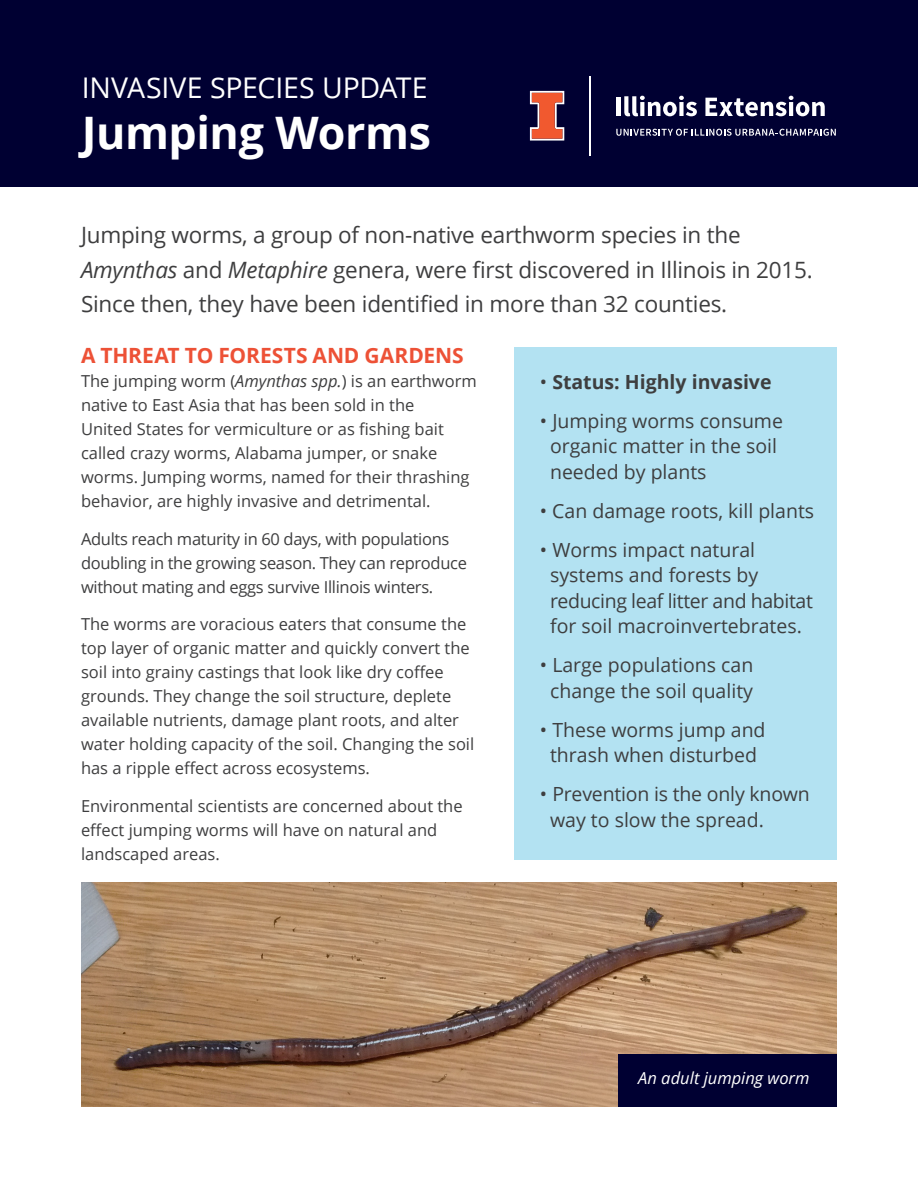
<style>
.page{position:relative;width:918px;height:1188px;background:#fff}
.page>*{position:absolute;margin:0;border:0;box-sizing:border-box;transform-origin:0 0}
.Red_Title{font:700 44.85px "Open Sans";letter-spacing:-.01em;color:#fff}
.Red_Title-2{font:28.5px "Open Sans";letter-spacing:-.01em;color:#fff}
.Body_Copy{font:22.5px/34.5px "Open Sans";letter-spacing:-.01em;color:#3e3e3f}
.t1{font:700 21px "Open Sans";color:#ed5136}
.t2{font:19.5px/25.5px "Open Sans";color:#3e3e3f}
.t3{font:700 19.5px "Open Sans";color:#3e3e3f}
.Body_Text{font:16.5px/24px "Open Sans";color:#3e3e3f}
.Body_Text-2{font:16.5px/24px "Open Sans";letter-spacing:-.02em;color:#3e3e3f}
.Red_Title-3{font:italic 16.5px "Open Sans";color:#fff}
.s1{font-style:italic}
.s2{font-weight:400}
</style>
<div class="page">
<div style="left:0;top:0;width:918px;height:187px;background:#000032"></div>
<svg style="left:530px;top:91px;width:34px;height:50px"></svg>
<hr style="left:589px;top:76px;width:2px;height:80px;background:#fff">
<hr style="left:616px;top:98px;width:4px;height:18px;background:#fff">
<svg style="left:624px;top:96px;width:73px;height:20px"></svg>
<svg style="left:705px;top:96px;width:120px;height:20px"></svg>
<svg style="left:616px;top:129px;width:220px;height:7px"></svg>
<div style="left:514px;top:347px;width:322px;height:513px;background:#b3e2f2"></div>
<img style="left:81px;top:883px;width:756px;height:224px">
<div style="left:618px;top:1055px;width:218px;height:52px;background:#000032"></div>
<p class="Red_Title-2" style="left:82px;top:68px;width:347px">INVASIVE SPECIES UPDATE</p>
<p class="Red_Title" style="left:82px;top:101px;width:351px">Jumping Worms</p>
<p class="Body_Copy" style="left:81px;top:217px;width:733px">Jumping worms, a group of non-native earthworm species in the<br><span class="s1">Amynthas</span> and <span class="s1">Metaphire</span> genera, were first discovered in Illinois in 2015.<br>Since then, they have been identified in more than 32 counties.</p>
<h2 class="t1" style="left:81px;top:341px;width:384px">A THREAT TO FORESTS AND GARDENS</h2>
<p class="Body_Text" style="left:81px;top:369px;width:397px">The jumping worm (<span class="s1">Amynthas spp.</span>) is an earthworm native to East Asia that has been sold in the<br>United States for vermiculture or as fishing bait called crazy worms, Alabama jumper, or snake worms. Jumping worms, named for their thrashing behavior, are highly invasive and detrimental.</p>
<p class="Body_Text-2" style="left:81px;top:527px;width:387px">Adults reach maturity in 60 days, with populations doubling in the growing season. They can reproduce without mating and eggs survive Illinois winters.</p>
<p class="Body_Text" style="left:81px;top:612px;width:395px">The worms are voracious eaters that consume the top layer of organic matter and quickly convert the soil into grainy castings that look like dry coffee grounds. They change the soil structure, deplete available nutrients, damage plant roots, and alter water holding capacity of the soil. Changing the soil has a ripple effect across ecosystems.</p>
<p class="Body_Text" style="left:81px;top:794px;width:383px">Environmental scientists are concerned about the effect jumping worms will have on natural and landscaped areas.</p>
<p class="t3" style="left:540px;top:368px;width:233px"><span class="s2">•</span> Status: Highly invasive</p>
<p class="t2" style="left:550px;top:408px;width:234px;text-indent:-10px">• Jumping worms consume organic matter in the soil needed by plants</p>
<p class="t2" style="left:540px;top:498px;width:276px">• Can damage roots, kill plants</p>
<p class="t2" style="left:550px;top:537px;width:264px;text-indent:-10px">• Worms impact natural systems and forests by reducing leaf litter and habitat for soil macroinvertebrates.</p>
<p class="t2" style="left:540px;top:652px;width:215px;text-align:center">• Large populations can change the soil quality</p>
<p class="t2" style="left:540px;top:717px;width:227px;text-align:center">• These worms jump and thrash when disturbed</p>
<p class="t2" style="left:550px;top:781px;width:261px;text-indent:-10px">• Prevention is the only known way to slow the spread.</p>
<p class="Red_Title-3" style="left:638px;top:1067px;width:173px">An adult jumping worm</p>
</div>
